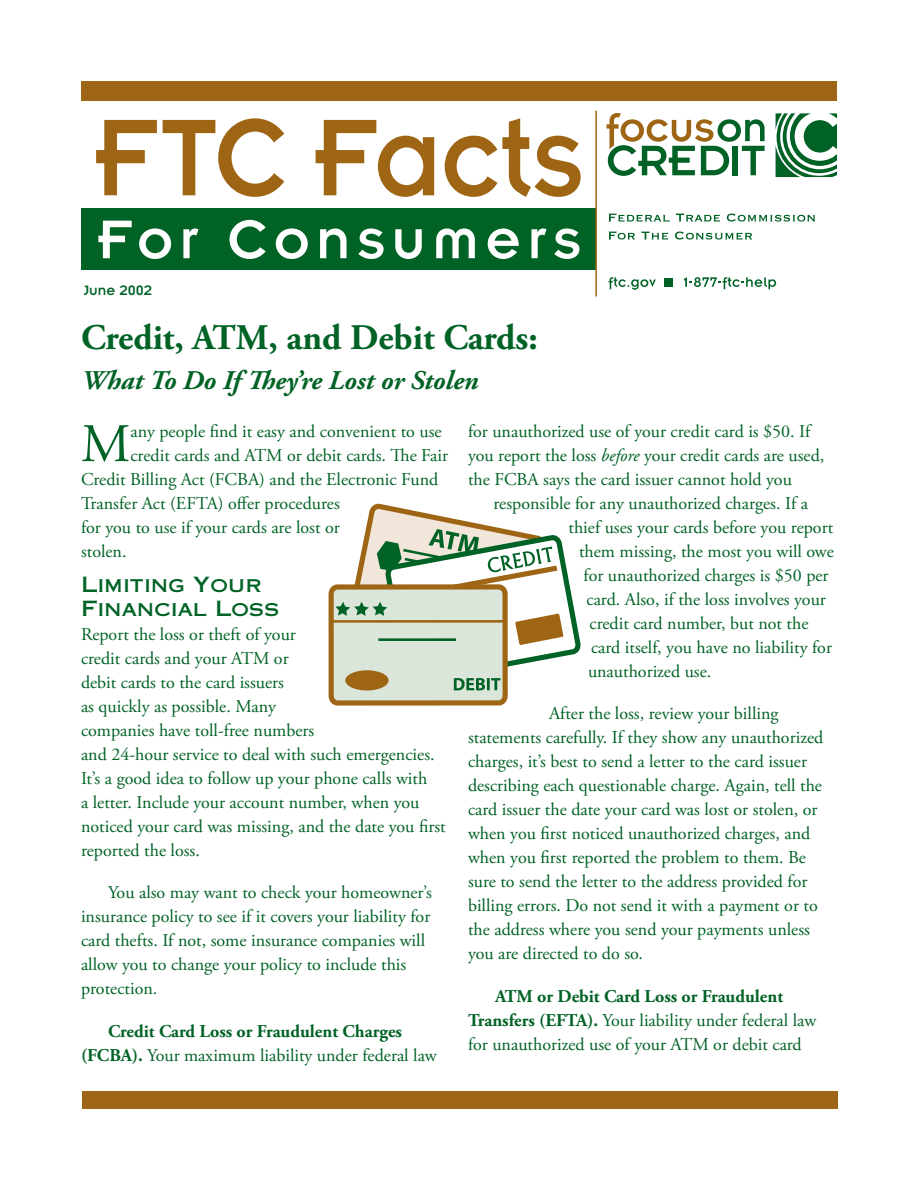
<style>
.page{position:relative;width:918px;height:1188px;background:#fff}
.page>*{position:absolute;margin:0;border:0;box-sizing:border-box;transform-origin:0 0}
.Body1_DropCap{font:54.15px "Adobe Garamond Pro";color:#006225}
.Title1{font:700 36px "Adobe Garamond Pro";color:#006225}
.Title2{font:italic 700 27px "Adobe Garamond Pro";color:#006225}
.Head1{font:21px/24px "Copperplate Gothic Std 31 AB";color:#006225}
.Body{font:18px/24px "Adobe Garamond Pro";color:#006225}
.Body1{font:18px/24px "Adobe Garamond Pro";color:#006225}
.Body1_DropCap-2{font:18px "Adobe Garamond Pro";color:#006225}
.Body-2{font:700 18px/24px "Adobe Garamond Pro";color:#006225;text-align:center}
.Date{font:15px "Insignia LT Std";color:#006225}
.s1{font-weight:400}
.s2{font-style:italic}
.s3{font-weight:700}
</style>
<div class="page">
<div style="left:331px;top:587px;width:174px;height:116px;background:#dbe6db;border-radius:7px"></div>
<div style="left:329px;top:584px;width:179px;height:122px;border:5px solid #9e6614;border-radius:7px"></div>
<hr style="left:332px;top:620px;width:175px;height:3px;background:#9e6614">
<svg style="left:336px;top:504px;width:245px;height:186px"></svg>
<div style="left:345px;top:670px;width:44px;height:20px;background:#9e6614;border-radius:50%"></div>
<hr style="left:378px;top:638px;width:78px;height:3px;background:#006225">
<div style="left:775px;top:115px;width:62px;height:64px;background:linear-gradient(to right,#f2f6f3,#f5f9f6)"></div>
<svg style="left:776px;top:113px;width:61px;height:64px"></svg>
<svg style="left:607px;top:113px;width:158px;height:63px"></svg>
<svg style="left:96px;top:120px;width:61px;height:75px"></svg>
<svg style="left:163px;top:118px;width:121px;height:79px"></svg>
<svg style="left:316px;top:120px;width:118px;height:77px"></svg>
<svg style="left:445px;top:118px;width:136px;height:79px"></svg>
<div style="left:81px;top:81px;width:756px;height:19px;background:#9e6614"></div>
<div style="left:81px;top:208px;width:515px;height:61px;background:#006225"></div>
<svg style="left:98px;top:221px;width:34px;height:37px"></svg>
<svg style="left:139px;top:228px;width:32px;height:31px"></svg>
<svg style="left:183px;top:228px;width:16px;height:30px"></svg>
<svg style="left:229px;top:220px;width:37px;height:39px"></svg>
<svg style="left:276px;top:228px;width:32px;height:31px"></svg>
<svg style="left:320px;top:228px;width:27px;height:30px"></svg>
<svg style="left:358px;top:228px;width:26px;height:31px"></svg>
<svg style="left:395px;top:229px;width:27px;height:30px"></svg>
<svg style="left:436px;top:228px;width:39px;height:30px"></svg>
<svg style="left:488px;top:228px;width:31px;height:31px"></svg>
<svg style="left:531px;top:228px;width:16px;height:30px"></svg>
<svg style="left:554px;top:228px;width:25px;height:31px"></svg>
<hr style="left:595px;top:111px;width:2px;height:186px;background:#9e6614">
<svg style="left:609px;top:213px;width:61px;height:9px"></svg>
<svg style="left:676px;top:213px;width:44px;height:9px"></svg>
<svg style="left:727px;top:214px;width:88px;height:8px"></svg>
<svg style="left:609px;top:231px;width:26px;height:9px"></svg>
<svg style="left:641px;top:231px;width:27px;height:9px"></svg>
<svg style="left:675px;top:232px;width:77px;height:8px"></svg>
<svg style="left:609px;top:277px;width:47px;height:13px"></svg>
<svg style="left:684px;top:277px;width:92px;height:12px"></svg>
<div style="left:665px;top:278px;width:8px;height:8px;background:#006225"></div>
<div style="left:82px;top:1091px;width:756px;height:17px;background:#9e6614"></div>
<p class="Date" style="left:84px;top:283px;width:70px">June 2002</p>
<p class="Title1" style="left:81px;top:316px;width:458px">Credit, ATM, and Debit Cards:</p>
<p class="Title2" style="left:81px;top:365px;width:399px">What To Do If They’re Lost or Stolen</p>
<p class="Body1_DropCap" style="left:81px;top:411px;width:51px">M</p>
<p class="Body1_DropCap-2" style="left:130px;top:421px;width:313px">any people find it easy and convenient to use</p>
<p class="Body1_DropCap-2" style="left:130px;top:445px;width:319px">credit cards and ATM or debit cards. The Fair</p>
<p class="Body1_DropCap-2" style="left:81px;top:469px;width:359px">Credit Billing Act (FCBA) and the Electronic Fund</p>
<p class="Body1_DropCap-2" style="left:81px;top:493px;width:260px">Transfer Act (EFTA) offer procedures</p>
<p class="Body1_DropCap-2" style="left:81px;top:517px;width:260px">for you to use if your cards are lost or</p>
<p class="Body1_DropCap-2" style="left:81px;top:541px;width:47px">stolen.</p>
<p class="Head1" style="left:81px;top:572px;width:200px">Limiting Your<br>Financial Loss</p>
<p class="Body1" style="left:81px;top:623px;width:366px">Report the loss or theft of your<br>credit cards and your ATM or<br>debit cards to the card issuers<br>as quickly as possible. Many<br>companies have toll-free numbers<br>and 24-hour service to deal with such emergencies.<br>It’s a good idea to follow up your phone calls with<br>a letter. Include your account number, when you noticed your card was missing, and the date you first reported the loss.</p>
<p class="Body" style="left:81px;top:881px;width:352px;text-indent:27px">You also may want to check your homeowner’s insurance policy to see if it covers your liability for card thefts. If not, some insurance companies will allow you to change your policy to include this protection.</p>
<p class="Body-2" style="left:81px;top:1019px;width:357px">Credit Card Loss or Fraudulent Charges (FCBA). <span class="s1">Your maximum liability under federal law</span></p>
<p class="Body" style="left:468px;top:420px;width:344px">for unauthorized use of your credit card is $50. If</p>
<p class="Body" style="left:468px;top:444px;width:358px">you report the loss <span class="s2">before</span> your credit cards are used,</p>
<p class="Body" style="left:468px;top:468px;width:325px">the FCBA says the card issuer cannot hold you</p>
<p class="Body" style="left:494px;top:492px;width:316px">responsible for any unauthorized charges. If a</p>
<p class="Body" style="left:568px;top:516px;width:266px">thief uses your cards before you report</p>
<p class="Body" style="left:579px;top:540px;width:256px">them missing, the most you will owe</p>
<p class="Body" style="left:584px;top:564px;width:247px">for unauthorized charges is $50 per</p>
<p class="Body" style="left:586px;top:588px;width:241px">card. Also, if the loss involves your</p>
<p class="Body" style="left:590px;top:612px;width:221px">credit card number, but not the</p>
<p class="Body" style="left:591px;top:636px;width:243px">card itself, you have no liability for</p>
<p class="Body" style="left:588px;top:660px;width:125px">unauthorized use.</p>
<p class="Body" style="left:468px;top:702px;width:357px;text-indent:81px">After the loss, review your billing statements carefully. If they show any unauthorized charges, it’s best to send a letter to the card issuer describing each questionable charge. Again, tell the card issuer the date your card was lost or stolen, or when you first noticed unauthorized charges, and when you first reported the problem to them. Be sure to send the letter to the address provided for billing errors. Do not send it with a payment or to the address where you send your payments unless you are directed to do so.</p>
<p class="Body" style="left:468px;top:985px;width:350px;text-indent:27px"><span class="s3">ATM or Debit Card Loss or Fraudulent<br>Transfers (EFTA).</span> Your liability under federal law for unauthorized use of your ATM or debit card</p>
</div>
